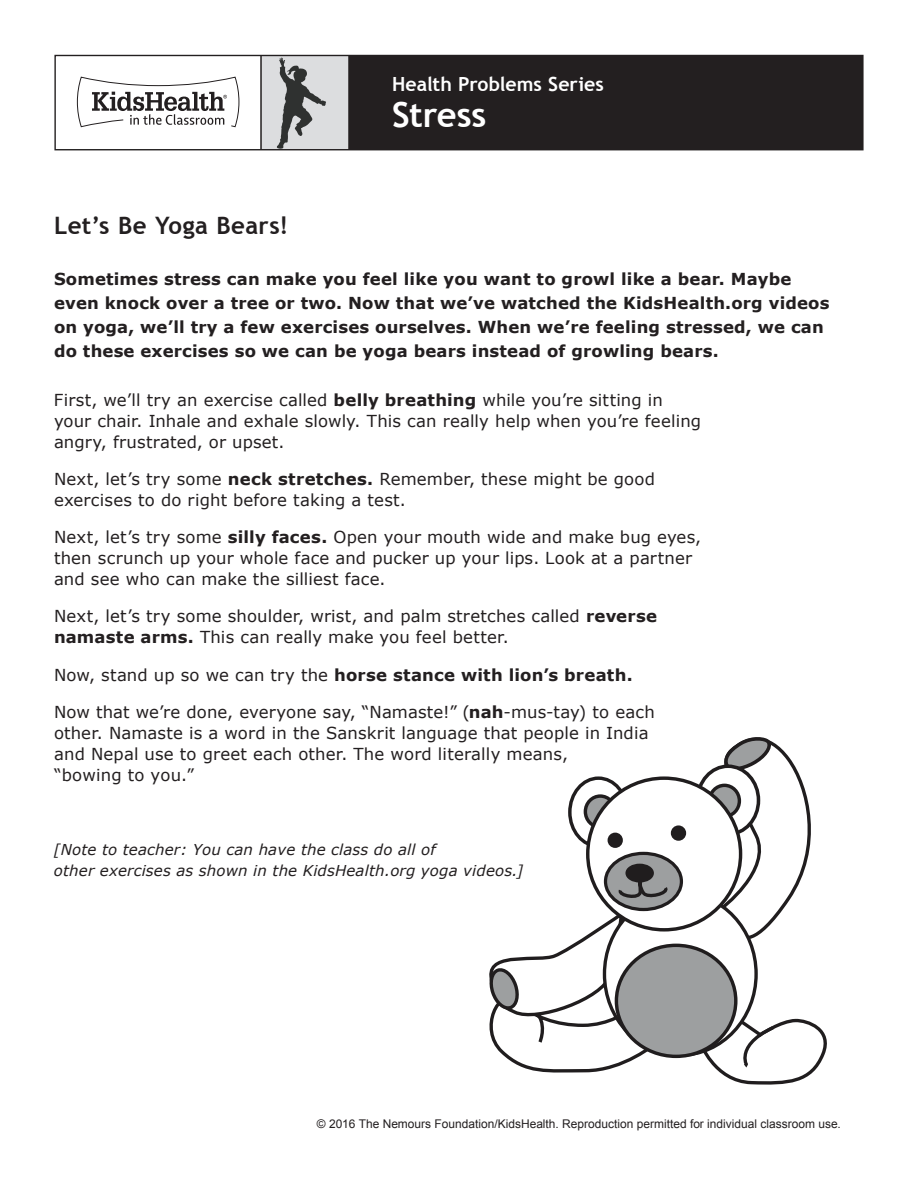
<style>
.page{position:relative;width:918px;height:1188px;background:#fff}
.page>*{position:absolute;margin:0;border:0;box-sizing:border-box;transform-origin:0 0}
.Handout_Header{font:700 34.5px "Trebuchet MS";letter-spacing:-.005em;color:#fff}
.t1{font:700 24px "Trebuchet MS";letter-spacing:.015em;color:#231f20}
.Handout_Header-2{font:700 19.5px "Trebuchet MS";color:#fff}
.t2{font:16.5px/21px "Verdana";letter-spacing:.01em;color:#231f20}
.t3{font:700 16.5px/24px "Verdana";letter-spacing:.01em;color:#231f20}
.t4{font:italic 15px/21px "Verdana";letter-spacing:.01em;color:#231f20}
.t5{font:12px "Arial";color:#231f20}
.s1{font-weight:700}
.s2{font-weight:400}
</style>
<div class="page">
<div style="left:261px;top:55px;width:88px;height:95px;background:#dcdddf"></div>
<div style="left:349px;top:55px;width:513px;height:95px;background:#231f20"></div>
<svg style="left:76px;top:76px;width:164px;height:52px"></svg>
<hr style="left:348px;top:55px;width:2px;height:95px;background:#231f20">
<hr style="left:260px;top:55px;width:2px;height:95px;background:#231f20">
<div style="left:54px;top:55px;width:810px;height:95px;border:1px solid #231f20"></div>
<svg style="left:277px;top:57px;width:49px;height:91px"></svg>
<svg style="left:489px;top:737px;width:338px;height:348px"></svg>
<p class="Handout_Header-2" style="left:392px;top:71px;width:213px">Health Problems Series</p>
<p class="Handout_Header" style="left:392px;top:93px;width:96px">Stress</p>
<p class="t1" style="left:54px;top:210px;width:236px">Let’s Be Yoga Bears!</p>
<p class="t3" style="left:54px;top:267px;width:777px">Sometimes stress can make you feel like you want to growl like a bear. Maybe even knock over a tree or two. Now that we’ve watched the KidsHealth.org videos on yoga, we’ll try a few exercises ourselves. When we’re feeling stressed, we can do these exercises so we can be yoga bears instead of growling bears.</p>
<p class="t2" style="left:54px;top:389px;width:648px">First, we’ll try an exercise called <span class="s1">belly breathing</span> while you’re sitting in your chair. Inhale and exhale slowly. This can really help when you’re feeling angry, frustrated, or upset.</p>
<p class="t2" style="left:54px;top:468px;width:602px">Next, let’s try some <span class="s1">neck stretches.</span> Remember, these might be good exercises to do right before taking a test.</p>
<p class="t2" style="left:54px;top:526px;width:649px">Next, let’s try some <span class="s1">silly faces.</span> Open your mouth wide and make bug eyes, then scrunch up your whole face and pucker up your lips. Look at a partner and see who can make the silliest face.</p>
<p class="t2" style="left:54px;top:606px;width:605px">Next, let’s try some shoulder, wrist, and palm stretches called <span class="s1">reverse namaste arms.</span> This can really make you feel better.</p>
<p class="t3" style="left:54px;top:662px;width:580px"><span class="s2">Now, stand up so we can try the</span> horse stance with lion’s breath.</p>
<p class="t2" style="left:54px;top:701px;width:602px">Now that we’re done, everyone say, “Namaste!” (<span class="s1">nah</span>-mus-tay) to each other. Namaste is a word in the Sanskrit language that people in India and Nepal use to greet each other. The word literally means,<br>“bowing to you.”</p>
<p class="t4" style="left:54px;top:839px;width:471px">[Note to teacher: You can have the class do all of<br>other exercises as shown in the KidsHealth.org yoga videos.]</p>
<p class="t5" style="left:317px;top:1116px;width:526px">© 2016 The Nemours Foundation/KidsHealth. Reproduction permitted for individual classroom use.</p>
</div>
